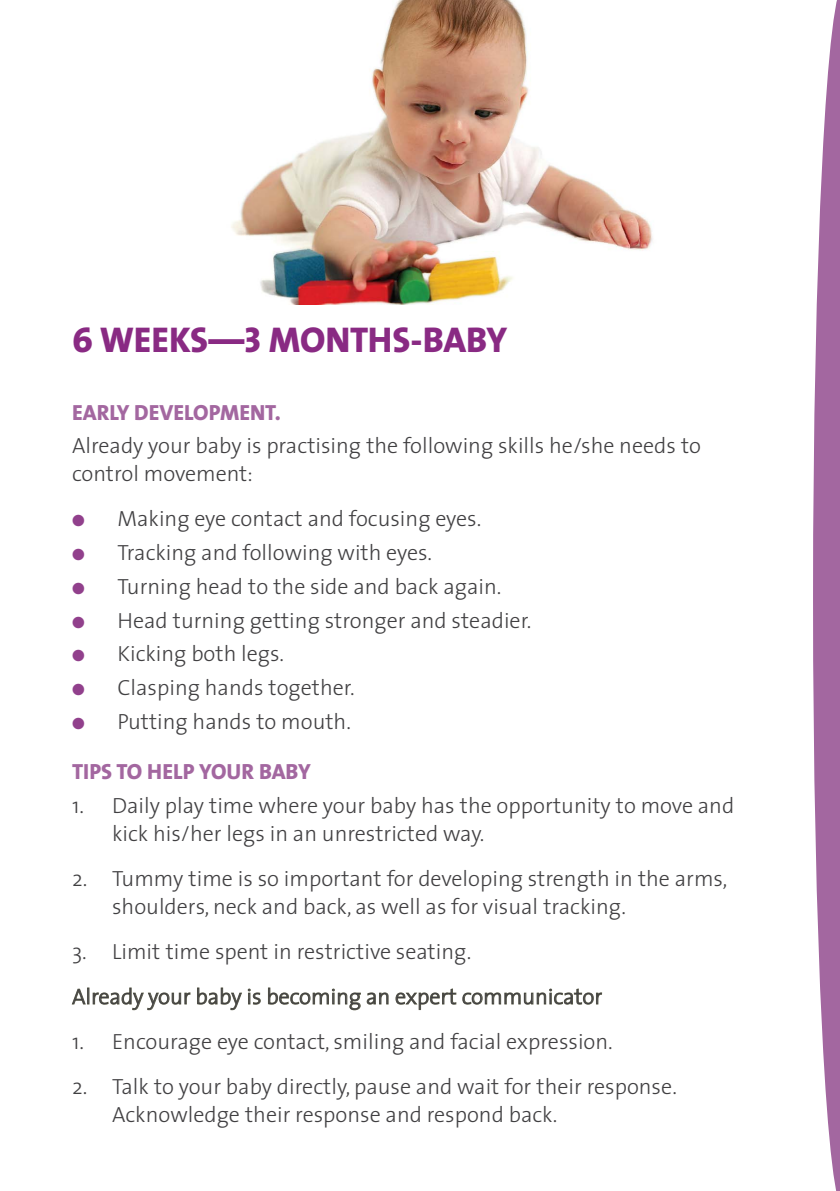
<style>
.page{position:relative;width:840px;height:1191px;background:#fff}
.page>*{position:absolute;margin:0;border:0;box-sizing:border-box;transform-origin:0 0}
.t1{font:36px "The Sans Extra Bold Caps";letter-spacing:-.005em;color:#892a83}
.t2{font:300 22px/28px "The Sans";color:#414042}
.t3{font:22px "The Sans Extra Bold Caps";color:#a367a0}
.s1{color:#91408c}
</style>
<div class="page">
<svg style="left:813px;top:0;width:26px;height:1191px"></svg>
<img style="left:231px;top:0;width:422px;height:305px">
<svg style="left:71px;top:987px;width:190px;height:23px"></svg>
<svg style="left:268px;top:987px;width:121px;height:23px"></svg>
<svg style="left:395px;top:988px;width:207px;height:22px"></svg>
<h1 class="t1" style="left:72px;top:309px;width:436px">6 WEEKS—3 MONTHS-BABY</h1>
<p class="t3" style="left:72px;top:394px;width:210px">EARLY DEVELOPMENT.</p>
<p class="t2" style="left:72px;top:431px;width:630px">Already your baby is practising the following skills he/she needs to control movement:</p>
<p class="t2" style="left:72px;top:504px;width:410px"><span class="s1">●</span> Making eye contact and focusing eyes.</p>
<p class="t2" style="left:72px;top:538px;width:361px"><span class="s1">●</span> Tracking and following with eyes.</p>
<p class="t2" style="left:72px;top:571px;width:430px"><span class="s1">●</span> Turning head to the side and back again.</p>
<p class="t2" style="left:72px;top:605px;width:460px"><span class="s1">●</span> Head turning getting stronger and steadier.</p>
<p class="t2" style="left:72px;top:639px;width:213px"><span class="s1">●</span> Kicking both legs.</p>
<p class="t2" style="left:72px;top:672px;width:284px"><span class="s1">●</span> Clasping hands together.</p>
<p class="t2" style="left:72px;top:706px;width:280px"><span class="s1">●</span> Putting hands to mouth.</p>
<p class="t3" style="left:72px;top:753px;width:240px">TIPS TO HELP YOUR BABY</p>
<p class="t2" style="left:112px;top:791px;width:623px;text-indent:-40px">1. Daily play time where your baby has the opportunity to move and kick his/her legs in an unrestricted way.</p>
<p class="t2" style="left:112px;top:864px;width:616px;text-indent:-40px">2. Tummy time is so important for developing strength in the arms, shoulders, neck and back, as well as for visual tracking.</p>
<p class="t2" style="left:72px;top:928px;width:531px;line-height:45px">3. Limit time spent in restrictive seating.<br>Already your baby is becoming an expert communicator</p>
<p class="t2" style="left:72px;top:1027px;width:542px">1. Encourage eye contact, smiling and facial expression.</p>
<p class="t2" style="left:112px;top:1072px;width:566px;text-indent:-40px">2. Talk to your baby directly, pause and wait for their response.<br>Acknowledge their response and respond back.</p>
</div>
